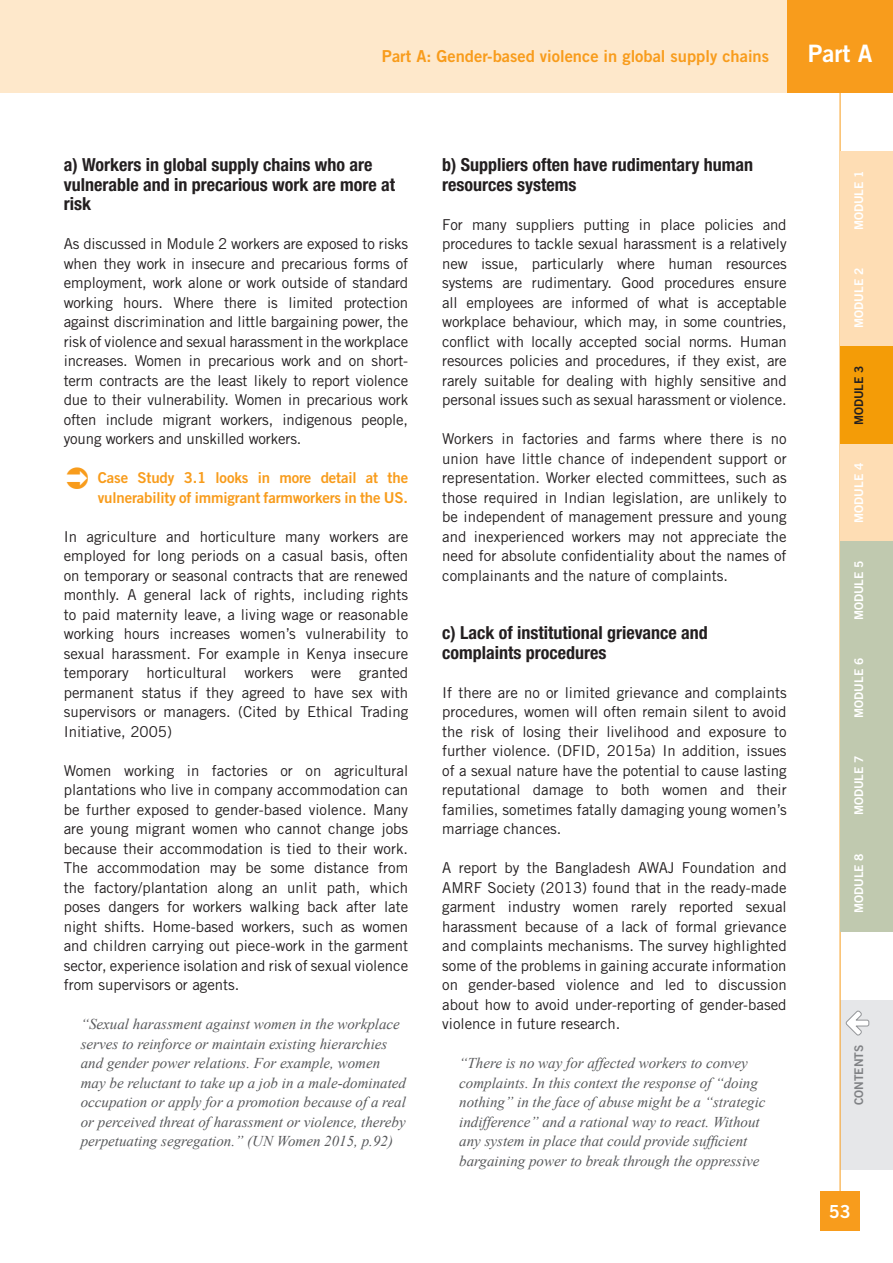
<style>
.page{position:relative;width:893px;height:1263px;background:#fff}
.page>*{position:absolute;margin:0;border:0;box-sizing:border-box;transform-origin:0 0}
.t1{font:24px "Trade Gothic Bold Two";color:#fff}
.t2{font:700 condensed 18px/19.5px "Helvetica Neue";color:#231f20}
.t3{font:18px "Trade Gothic Bold Two";color:#fff}
.t4{font:16.5px "Trade Gothic Bold Two";color:#f89c1c}
.t5{font:15px/19.5px "Trade Gothic";color:#231f20;text-align:justify}
.t6{font:italic 15px/19.5px "Times New Roman";color:#57585a}
.t7{font:15px/19.5px "Trade Gothic Bold Two";letter-spacing:-.01em;color:#f89c1c}
.t8{font:12px "Trade Gothic Bold Two";color:#fff}
.t9{font:12px "Trade Gothic Bold Two";color:#808285}
.t10{font:12px "Trade Gothic Bold Two";color:#231f20}
</style>
<div class="page">
<div style="left:840px;top:1000px;width:53px;height:170px;background:#e6e7e9"></div>
<svg style="left:845px;top:1010px;width:25px;height:26px"></svg>
<div style="left:821px;top:1191px;width:39px;height:39px;background:#f89c1c"></div>
<hr style="left:840px;top:0;width:1px;height:1192px;background:#f89c1c">
<div style="left:0;top:0;width:893px;height:93px;background:#fee8cb"></div>
<div style="left:787px;top:0;width:106px;height:93px;background:#f89c1c"></div>
<div style="left:840px;top:152px;width:53px;height:97px;background:#feddb4"></div>
<div style="left:840px;top:249px;width:53px;height:97px;background:#feddb4"></div>
<div style="left:840px;top:346px;width:53px;height:98px;background:#f49c07"></div>
<div style="left:840px;top:444px;width:53px;height:98px;background:#feddb4"></div>
<div style="left:840px;top:542px;width:53px;height:97px;background:#c0c9af"></div>
<div style="left:840px;top:639px;width:53px;height:97px;background:#c0c9af"></div>
<div style="left:840px;top:736px;width:53px;height:98px;background:#c0c9af"></div>
<div style="left:840px;top:834px;width:53px;height:98px;background:#c0c9af"></div>
<p class="t4" style="left:382px;top:46px;width:389px">Part A: Gender-based violence in global supply chains</p>
<h1 class="t1" style="left:808px;top:38px;width:66px">Part A</h1>
<p class="t2" style="left:64px;top:155px;width:333px">a) Workers in global supply chains who are vulnerable and in precarious work are more at risk</p>
<p class="t5" style="left:64px;top:234px;width:346px">As discussed in Module 2 workers are exposed to risks when they work in insecure and precarious forms of employment, work alone or work outside of standard working hours. Where there is limited protection against discrimination and little bargaining power, the risk of violence and sexual harassment in the workplace increases. Women in precarious work and on short&shy;term contracts are the least likely to report violence due to their vulnerability. Women in precarious work often include migrant workers, indigenous people, young workers and unskilled workers.</p>
<p class="t7" style="left:98px;top:468px;width:312px">Case Study 3.1 looks in more detail at the vulnerability of immigrant farmworkers in the US.</p>
<p class="t5" style="left:64px;top:526px;width:346px">In agriculture and horticulture many workers are employed for long periods on a casual basis, often on temporary or seasonal contracts that are renewed monthly. A general lack of rights, including rights to paid maternity leave, a living wage or reasonable working hours increases women’s vulnerability to sexual harassment. For example in Kenya insecure temporary horticultural workers were granted permanent status if they agreed to have sex with supervisors or managers. (Cited by Ethical Trading Initiative, 2005)</p>
<p class="t5" style="left:64px;top:760px;width:346px">Women working in factories or on agricultural plantations who live in company accommodation can be further exposed to gender-based violence. Many are young migrant women who cannot change jobs because their accommodation is tied to their work.<br>The accommodation may be some distance from the factory/plantation along an unlit path, which poses dangers for workers walking back after late night shifts. Home-based workers, such as women and children carrying out piece-work in the garment sector, experience isolation and risk of sexual violence from supervisors or agents.</p>
<p class="t6" style="left:81px;top:1014px;width:327px">“Sexual harassment against women in the workplace serves to reinforce or maintain existing hierarchies and gender power relations. For example, women may be reluctant to take up a job in a male-dominated occupation or apply for a promotion because of a real or perceived threat of harassment or violence, thereby perpetuating segregation.” (UN Women 2015, p.92)</p>
<p class="t2" style="left:442px;top:155px;width:312px">b) Suppliers often have rudimentary human resources systems</p>
<p class="t5" style="left:442px;top:214px;width:346px">For many suppliers putting in place policies and procedures to tackle sexual harassment is a relatively new issue, particularly where human resources systems are rudimentary. Good procedures ensure all employees are informed of what is acceptable workplace behaviour, which may, in some countries, conflict with locally accepted social norms. Human resources policies and procedures, if they exist, are rarely suitable for dealing with highly sensitive and personal issues such as sexual harassment or violence.</p>
<p class="t5" style="left:442px;top:429px;width:346px">Workers in factories and farms where there is no union have little chance of independent support or representation. Worker elected committees, such as those required in Indian legislation, are unlikely to be independent of management pressure and young and inexperienced workers may not appreciate the need for absolute confidentiality about the names of complainants and the nature of complaints.</p>
<p class="t2" style="left:442px;top:623px;width:267px">c) Lack of institutional grievance and complaints procedures</p>
<p class="t5" style="left:442px;top:682px;width:346px">If there are no or limited grievance and complaints procedures, women will often remain silent to avoid the risk of losing their livelihood and exposure to further violence. (DFID, 2015a) In addition, issues of a sexual nature have the potential to cause lasting reputational damage to both women and their families, sometimes fatally damaging young women’s marriage chances.</p>
<p class="t5" style="left:442px;top:858px;width:346px">A report by the Bangladesh AWAJ Foundation and AMRF Society (2013) found that in the ready-made garment industry women rarely reported sexual harassment because of a lack of formal grievance and complaints mechanisms. The survey highlighted some of the problems in gaining accurate information on gender-based violence and led to discussion about how to avoid under-reporting of gender-based violence in future research.</p>
<p class="t6" style="left:459px;top:1053px;width:308px">“There is no way for affected workers to convey complaints. In this context the response of “doing nothing” in the face of abuse might be a “strategic indifference” and a rational way to react. Without any system in place that could provide sufficient bargaining power to break through the oppressive</p>
<p class="t8" style="left:851px;top:230px;width:61px;rotate:-90deg">MODULE 1</p>
<p class="t8" style="left:851px;top:328px;width:61px;rotate:-90deg">MODULE 2</p>
<p class="t10" style="left:851px;top:425px;width:61px;rotate:-90deg">MODULE 3</p>
<p class="t8" style="left:851px;top:523px;width:61px;rotate:-90deg">MODULE 4</p>
<p class="t8" style="left:851px;top:620px;width:61px;rotate:-90deg">MODULE 5</p>
<p class="t8" style="left:851px;top:718px;width:61px;rotate:-90deg">MODULE 6</p>
<p class="t8" style="left:851px;top:815px;width:61px;rotate:-90deg">MODULE 7</p>
<p class="t8" style="left:851px;top:913px;width:61px;rotate:-90deg">MODULE 8</p>
<p class="t9" style="left:851px;top:1105px;width:62px;rotate:-90deg">CONTENTS</p>
<p class="t3" style="left:829px;top:1200px;width:23px">53</p>
</div>
